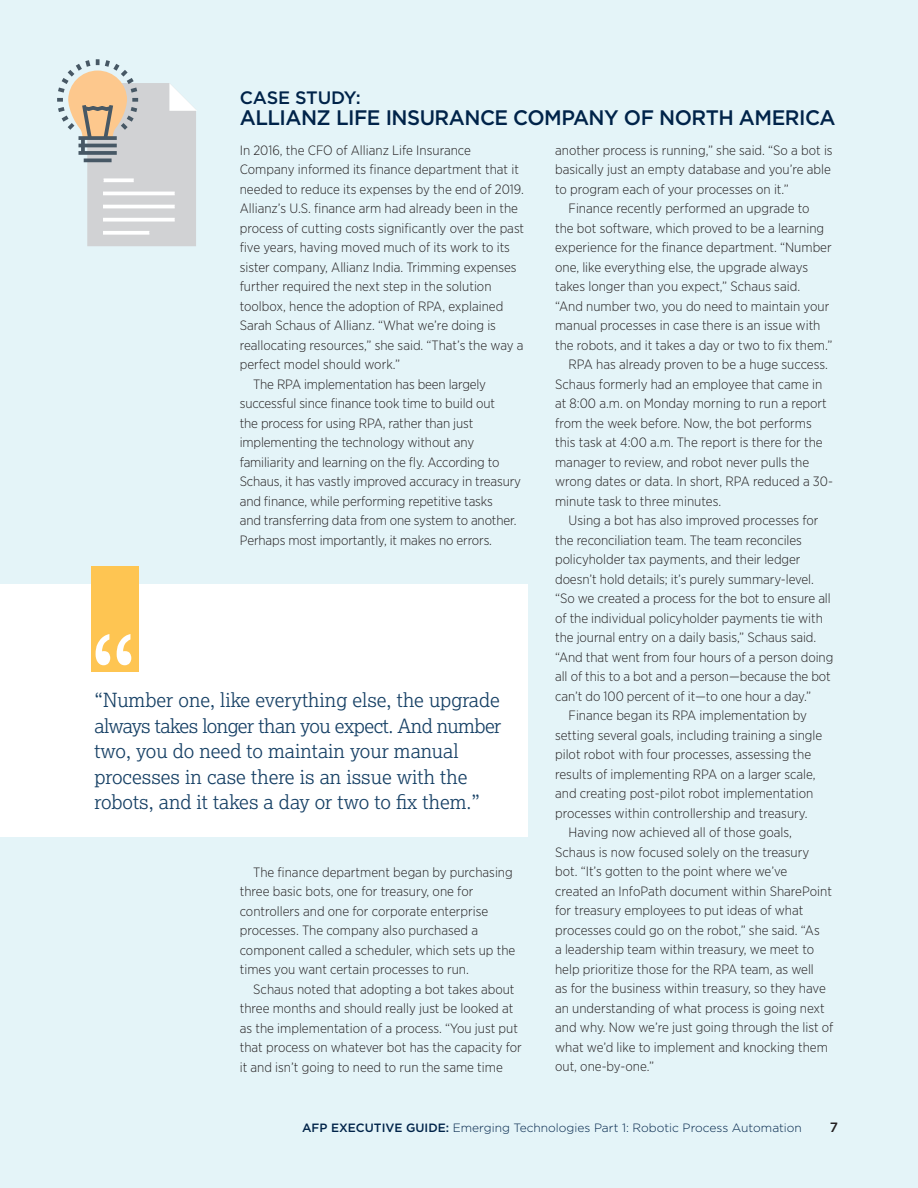
<style>
.page{position:relative;width:918px;height:1188px;background:#e4f4f8}
.page>*{position:absolute;margin:0;border:0;box-sizing:border-box;transform-origin:0 0}
.t1{font:108px "Lexia";color:#fff}
.Subhead_1{font:500 21px "Gotham";letter-spacing:-.025em;color:#002349}
.Pull_Quote{font:300 19.5px "Lexia";color:#153f64}
.Pull_Quote-2{font:300 19.5px/25.5px "Lexia";letter-spacing:-.025em;color:#153f64}
.Subhead_1-2{font:500 18px "Gotham";letter-spacing:-.01em;color:#002349}
.BodyText{font:300 13.5px/19.5px "Gotham Narrow";color:#231f20}
.t2{font:500 13.5px "Gotham";color:#231f20}
.t3{font:300 12px "Gotham";color:#002349}
.s1{font-weight:500}
</style>
<div class="page">
<div style="left:0;top:584px;width:527px;height:253px;background:#fff"></div>
<div style="left:91px;top:566px;width:47px;height:106px;background:#fec552"></div>
<svg style="left:57px;top:59px;width:140px;height:187px"></svg>
<p class="Subhead_1-2" style="left:240px;top:86px;width:123px">CASE STUDY:</p>
<p class="Subhead_1" style="left:240px;top:104px;width:597px">ALLIANZ LIFE INSURANCE COMPANY OF NORTH AMERICA</p>
<p class="BodyText" style="left:240px;top:140px;width:286px">In 2016, the CFO of Allianz Life Insurance Company informed its finance department that it needed to reduce its expenses by the end of 2019.<br>Allianz’s U.S. finance arm had already been in the process of cutting costs significantly over the past five years, having moved much of its work to its sister company, Allianz India. Trimming expenses further required the next step in the solution toolbox, hence the adoption of RPA, explained Sarah Schaus of Allianz. “What we’re doing is reallocating resources,” she said. “That’s the way a perfect model should work.”</p>
<p class="BodyText" style="left:240px;top:374px;width:283px;text-indent:14px">The RPA implementation has been largely successful since finance took time to build out<br>the process for using RPA, rather than just implementing the technology without any familiarity and learning on the fly. According to Schaus, it has vastly improved accuracy in treasury and finance, while performing repetitive tasks<br>and transferring data from one system to another.<br>Perhaps most importantly, it makes no errors.</p>
<p class="t1" style="left:89px;top:607px;width:52px">“</p>
<p class="Pull_Quote" style="left:94px;top:688px;width:407px">“Number one, like everything else, the upgrade</p>
<p class="Pull_Quote-2" style="left:94px;top:712px;width:408px">always takes longer than you expect. And number two, you do need to maintain your manual</p>
<p class="Pull_Quote" style="left:94px;top:764px;width:374px">processes in case there is an issue with the</p>
<p class="Pull_Quote" style="left:94px;top:790px;width:387px">robots, and it takes a day or two to fix them.”</p>
<p class="BodyText" style="left:240px;top:862px;width:277px;text-indent:14px">The finance department began by purchasing three basic bots, one for treasury, one for controllers and one for corporate enterprise processes. The company also purchased a component called a scheduler, which sets up the times you want certain processes to run.</p>
<p class="BodyText" style="left:240px;top:979px;width:284px;text-indent:14px">Schaus noted that adopting a bot takes about three months and should really just be looked at as the implementation of a process. “You just put that process on whatever bot has the capacity for it and isn’t going to need to run the same time</p>
<p class="BodyText" style="left:555px;top:140px;width:279px">another process is running,” she said. “So a bot is basically just an empty database and you’re able to program each of your processes on it.”</p>
<p class="BodyText" style="left:555px;top:199px;width:279px;text-indent:14px">Finance recently performed an upgrade to<br>the bot software, which proved to be a learning experience for the finance department. “Number one, like everything else, the upgrade always takes longer than you expect,” Schaus said.<br>“And number two, you do need to maintain your manual processes in case there is an issue with the robots, and it takes a day or two to fix them.”</p>
<p class="BodyText" style="left:555px;top:354px;width:279px;text-indent:14px">RPA has already proven to be a huge success.<br>Schaus formerly had an employee that came in at 8:00 a.m. on Monday morning to run a report from the week before. Now, the bot performs this task at 4:00 a.m. The report is there for the manager to review, and robot never pulls the wrong dates or data. In short, RPA reduced a 30- minute task to three minutes.</p>
<p class="BodyText" style="left:555px;top:510px;width:280px;text-indent:14px">Using a bot has also improved processes for the reconciliation team. The team reconciles policyholder tax payments, and their ledger doesn’t hold details; it’s purely summary-level. “So we created a process for the bot to ensure all of the individual policyholder payments tie with the journal entry on a daily basis,” Schaus said. “And that went from four hours of a person doing all of this to a bot and a person—because the bot can’t do 100 percent of it—to one hour a day.”</p>
<p class="BodyText" style="left:555px;top:705px;width:269px;text-indent:14px">Finance began its RPA implementation by setting several goals, including training a single pilot robot with four processes, assessing the results of implementing RPA on a larger scale, and creating post-pilot robot implementation processes within controllership and treasury.</p>
<p class="BodyText" style="left:555px;top:822px;width:280px;text-indent:14px">Having now achieved all of those goals, Schaus is now focused solely on the treasury bot. “It’s gotten to the point where we’ve created an InfoPath document within SharePoint for treasury employees to put ideas of what processes could go on the robot,” she said. “As<br>a leadership team within treasury, we meet to help prioritize those for the RPA team, as well<br>as for the business within treasury, so they have an understanding of what process is going next and why. Now we’re just going through the list of what we’d like to implement and knocking them out, one-by-one.”</p>
<p class="t3" style="left:302px;top:1120px;width:501px"><span class="s1">AFP EXECUTIVE GUIDE:</span> Emerging Technologies Part 1: Robotic Process Automation</p>
<p class="t2" style="left:830px;top:1118px;width:10px">7</p>
</div>
